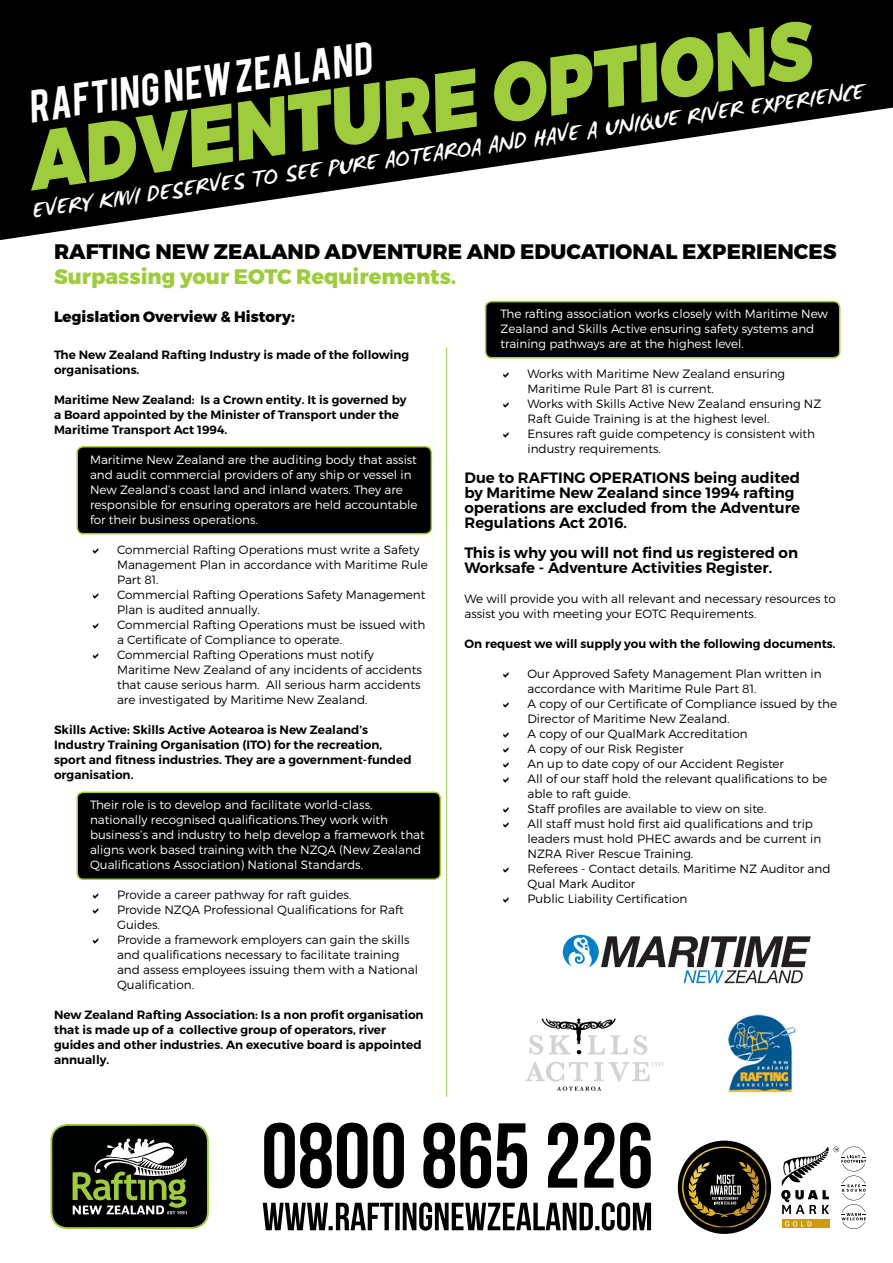
<style>
.page{position:relative;width:893px;height:1263px;background:#fff}
.page>*{position:absolute;margin:0;border:0;box-sizing:border-box;transform-origin:0 0}
.t1{font:900 82.5px "Montserrat";color:#9fcc3c;scale:.83 1}
.t2{font:36px "Bebas";color:#fff;scale:1.04 1}
.t3{font:25.5px "WC Mano Negra Bta";color:#fff;scale:1.04 1}
.t4{font:800 21px "Montserrat";color:#000}
.t5{font:800 21px "Montserrat";color:#9fcc3c}
.t6{font:600 15px/15px "Montserrat";color:#000}
.t7{font:800 15px "Montserrat";color:#000}
.t8{font:300 12px/15px "Montserrat";color:#000}
.t9{font:300 12px/15px "Montserrat";color:#fff}
.t10{font:600 12px/15px "Montserrat";color:#000}
</style>
<div class="page">
<div style="left:77px;top:447px;width:354px;height:87px;background:#000;border-radius:6px"></div>
<div style="left:76px;top:446px;width:356px;height:88px;border:2px solid #9fcc3c;border-radius:6px"></div>
<div style="left:77px;top:792px;width:363px;height:87px;background:#000;border-radius:6px"></div>
<div style="left:76px;top:791px;width:365px;height:89px;border:2px solid #9fcc3c;border-radius:6px"></div>
<div style="left:486px;top:302px;width:354px;height:56px;background:#000;border-radius:6px"></div>
<div style="left:485px;top:301px;width:355px;height:57px;border:2px solid #9fcc3c;border-radius:6px"></div>
<svg style="left:678px;top:1140px;width:93px;height:94px"></svg>
<svg style="left:50px;top:1124px;width:159px;height:105px;background:#383f2a"></svg>
<svg style="left:263px;top:1202px;width:388px;height:28px"></svg>
<svg style="left:264px;top:1122px;width:387px;height:66px"></svg>
<svg style="left:781px;top:1146px;width:85px;height:83px"></svg>
<svg style="left:682px;top:1146px;width:84px;height:81px;background:#453e2b"></svg>
<svg style="left:0;top:0;width:893px;height:240px;fill:#000"></svg>
<hr style="left:446px;top:347px;width:1px;height:750px;background:#9fcc3c">
<img style="left:562px;top:934px;width:249px;height:50px">
<img style="left:526px;top:1018px;width:137px;height:73px">
<img style="left:727px;top:1014px;width:69px;height:79px">
<h1 class="t1" style="left:20px;top:109px;width:953px;rotate:-8deg">ADVENTURE OPTIONS</h1>
<h2 class="t2" style="left:24px;top:80px;width:335px;rotate:-8deg">RAFTING NEW ZEALAND</h2>
<h3 class="t3" style="left:29px;top:193px;width:810px;rotate:-8deg">EVERY KIWI DESERVES TO SEE PURE AOTEAROA AND HAVE A UNIQUE RIVER EXPERIENCE</h3>
<h3 class="t4" style="left:54px;top:238px;width:784px">RAFTING NEW ZEALAND ADVENTURE AND EDUCATIONAL EXPERIENCES</h3>
<h3 class="t5" style="left:54px;top:263px;width:404px">Surpassing your EOTC Requirements.</h3>
<p class="t7" style="left:54px;top:308px;width:242px">Legislation Overview &amp; History:</p>
<p class="t9" style="left:500px;top:306px;width:329px">The rafting association works closely with Maritime New<br>Zealand and Skills Active ensuring safety systems and training pathways are at the highest level.</p>
<p class="t8" style="left:527px;top:366px;width:295px">Works with Maritime New Zealand ensuring Maritime Rule Part 81 is current.<br>Works with Skills Active New Zealand ensuring NZ Raft Guide Training is at the highest level.<br>Ensures raft guide competency is consistent with industry requirements.</p>
<p class="t6" style="left:464px;top:470px;width:337px">Due to RAFTING OPERATIONS being audited by Maritime New Zealand since 1994 rafting operations are excluded from the Adventure Regulations Act 2016.</p>
<p class="t6" style="left:464px;top:545px;width:335px">This is why you will not find us registered on<br>Worksafe - Adventure Activities Register.</p>
<p class="t8" style="left:464px;top:591px;width:373px">We will provide you with all relevant and necessary resources to assist you with meeting your EOTC Requirements.</p>
<p class="t10" style="left:464px;top:636px;width:373px">On request we will supply you with the following documents.</p>
<p class="t8" style="left:527px;top:666px;width:311px">Our Approved Safety Management Plan written in accordance with Maritime Rule Part 81.<br>A copy of our Certificate of Compliance issued by the Director of Maritime New Zealand.<br>A copy of our QualMark Accreditation<br>A copy of our Risk Register<br>An up to date copy of our Accident Register<br>All of our staff hold the relevant qualifications to be able to raft guide.<br>Staff profiles are available to view on site.<br>All staff must hold first aid qualifications and trip leaders must hold PHEC awards and be current in NZRA River Rescue Training.<br>Referees - Contact details. Maritime NZ Auditor and Qual Mark Auditor<br>Public Liability Certification</p>
<p class="t10" style="left:54px;top:347px;width:357px">The New Zealand Rafting Industry is made of the following organisations.</p>
<p class="t10" style="left:54px;top:392px;width:354px">Maritime New Zealand: Is a Crown entity. It is governed by a Board appointed by the Minister of Transport under the<br>Maritime Transport Act 1994.</p>
<p class="t9" style="left:90px;top:452px;width:329px">Maritime New Zealand are the auditing body that assist and audit commercial providers of any ship or vessel in New Zealand’s coast land and inland waters. They are responsible for ensuring operators are held accountable for their business operations.</p>
<p class="t8" style="left:117px;top:542px;width:312px">Commercial Rafting Operations must write a Safety Management Plan in accordance with Maritime Rule Part 81.<br>Commercial Rafting Operations Safety Management Plan is audited annually.<br>Commercial Rafting Operations must be issued with a Certificate of Compliance to operate.<br>Commercial Rafting Operations must notify Maritime New Zealand of any incidents of accidents that cause serious harm. All serious harm accidents are investigated by Maritime New Zealand.</p>
<p class="t10" style="left:54px;top:722px;width:359px">Skills Active: Skills Active Aotearoa is New Zealand’s Industry Training Organisation (ITO) for the recreation, sport and fitness industries. They are a government-funded organisation.</p>
<p class="t9" style="left:90px;top:797px;width:336px">Their role is to develop and facilitate world-class, nationally recognised qualifications.They work with business’s and industry to help develop a framework that aligns work based training with the NZQA (New Zealand Qualifications Association) National Standards.</p>
<p class="t8" style="left:117px;top:887px;width:303px">Provide a career pathway for raft guides.<br>Provide NZQA Professional Qualifications for Raft Guides.<br>Provide a framework employers can gain the skills and qualifications necessary to facilitate training and assess employees issuing them with a National Qualification.</p>
<p class="t10" style="left:54px;top:1007px;width:371px">New Zealand Rafting Association: Is a non profit organisation that is made up of a collective group of operators, river guides and other industries. An executive board is appointed annually.</p>
</div>
